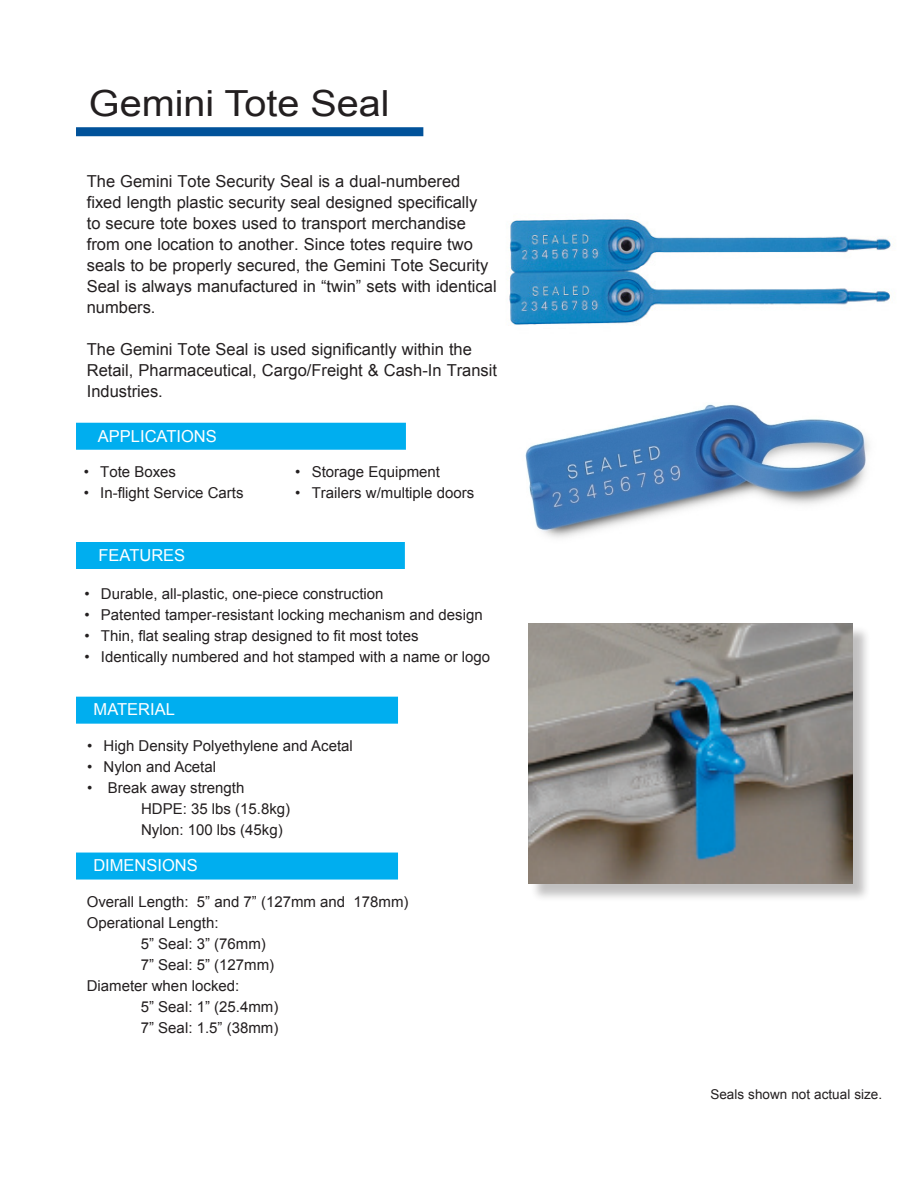
<style>
.page{position:relative;width:918px;height:1188px;background:#fff}
.page>*{position:absolute;margin:0;border:0;box-sizing:border-box;transform-origin:0 0}
.t1{font:36px "Arial";color:#231f20;scale:1.1 1}
.t2{font:16.5px/21px "Arial";color:#231f20}
.t3{font:16.5px "Arial";color:#fff}
.t4{font:15px/21px "Arial";color:#231f20}
.t5{font:13.5px "Arial";color:#231f20}
</style>
<div class="page">
<div style="left:76px;top:127px;width:347px;height:9px;background:#01529a"></div>
<div style="left:76px;top:423px;width:330px;height:27px;background:#00aeef"></div>
<div style="left:76px;top:542px;width:329px;height:27px;background:#00aeef"></div>
<div style="left:76px;top:697px;width:322px;height:27px;background:#00aeef"></div>
<img style="left:507px;top:219px;width:384px;height:106px">
<img style="left:525px;top:404px;width:344px;height:134px">
<div style="left:531px;top:625px;width:340px;height:277px;background:#231f20;opacity:.28"></div>
<img style="left:528px;top:623px;width:324px;height:261px">
<div style="left:76px;top:853px;width:322px;height:27px;background:#00aeef"></div>
<p class="t1" style="left:89px;top:79px;width:275px">Gemini Tote Seal</p>
<p class="t2" style="left:87px;top:171px;width:411px">The Gemini Tote Security Seal is a dual-numbered fixed length plastic security seal designed specifically<br>to secure tote boxes used to transport merchandise from one location to another. Since totes require two seals to be properly secured, the Gemini Tote Security Seal is always manufactured in “twin” sets with identical numbers.</p>
<p class="t2" style="left:87px;top:339px;width:412px">The Gemini Tote Seal is used significantly within the<br>Retail, Pharmaceutical, Cargo/Freight &amp; Cash-In Transit<br>Industries.</p>
<p class="t3" style="left:98px;top:424px;width:120px">APPLICATIONS</p>
<p class="t4" style="left:84px;top:461px;width:94px">• Tote Boxes</p>
<p class="t4" style="left:84px;top:482px;width:161px">• In-flight Service Carts</p>
<p class="t4" style="left:295px;top:461px;width:146px">• Storage Equipment</p>
<p class="t4" style="left:295px;top:482px;width:181px">• Trailers w/multiple doors</p>
<p class="t3" style="left:98px;top:544px;width:88px">FEATURES</p>
<p class="t4" style="left:84px;top:583px;width:301px">• Durable, all-plastic, one-piece construction</p>
<p class="t4" style="left:84px;top:604px;width:400px">• Patented tamper-resistant locking mechanism and design</p>
<p class="t4" style="left:84px;top:625px;width:336px">• Thin, flat sealing strap designed to fit most totes</p>
<p class="t4" style="left:84px;top:646px;width:407px">• Identically numbered and hot stamped with a name or logo</p>
<p class="t3" style="left:94px;top:698px;width:83px">MATERIAL</p>
<p class="t4" style="left:87px;top:735px;width:267px">• High Density Polyethylene and Acetal</p>
<p class="t4" style="left:87px;top:756px;width:131px">• Nylon and Acetal</p>
<p class="t4" style="left:141px;top:777px;width:151px;text-indent:-54px">• Break away strength<br>HDPE: 35 lbs (15.8kg)<br>Nylon: 100 lbs (45kg)</p>
<p class="t3" style="left:93px;top:854px;width:106px">DIMENSIONS</p>
<p class="t4" style="left:87px;top:891px;width:323px">Overall Length: 5” and 7” (127mm and 178mm)</p>
<p class="t4" style="left:87px;top:912px;width:133px">Operational Length:</p>
<p class="t4" style="left:141px;top:933px;width:127px">5” Seal: 3” (76mm)</p>
<p class="t4" style="left:141px;top:954px;width:135px">7” Seal: 5” (127mm)</p>
<p class="t4" style="left:87px;top:975px;width:154px">Diameter when locked:</p>
<p class="t4" style="left:141px;top:996px;width:139px">5” Seal: 1” (25.4mm)</p>
<p class="t4" style="left:141px;top:1017px;width:139px">7” Seal: 1.5” (38mm)</p>
<p class="t5" style="left:710px;top:1085px;width:173px">Seals shown not actual size.</p>
</div>
